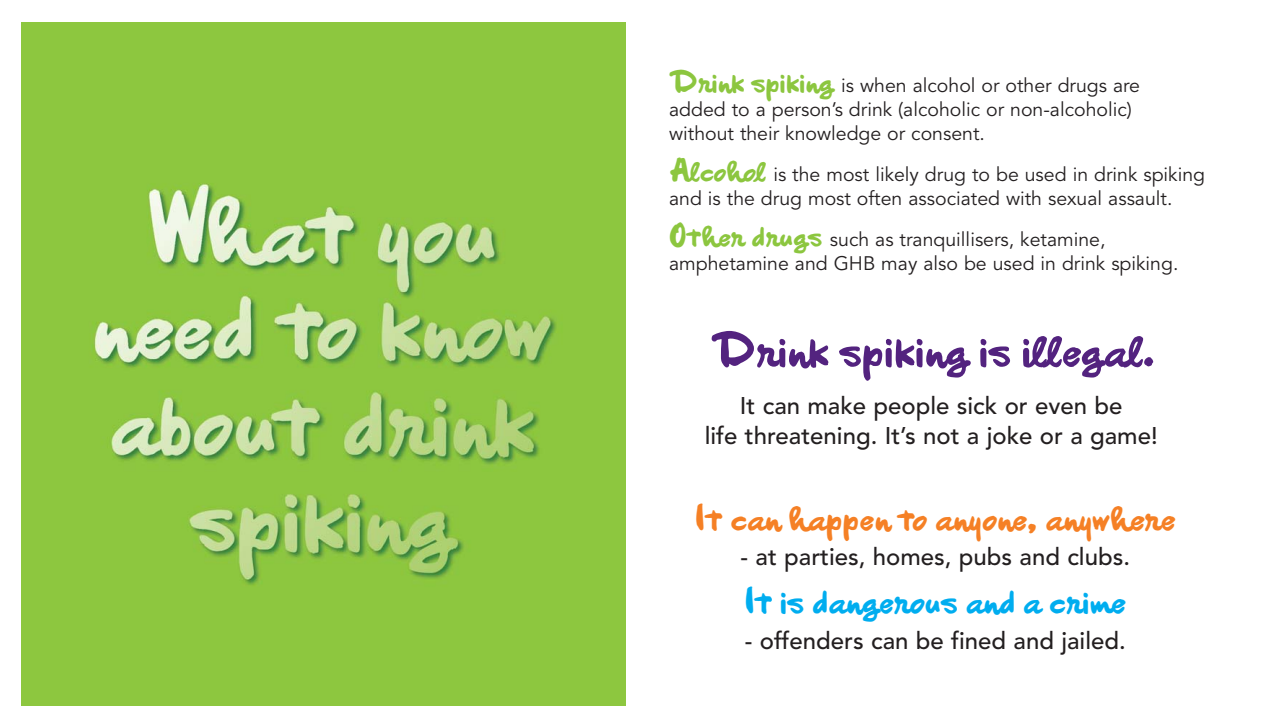
<style>
.page{position:relative;width:1263px;height:723px;background:#fff}
.page>*{position:absolute;margin:0;border:0;box-sizing:border-box;transform-origin:0 0}
.t1{font:700 54px "Flair";color:#53237f}
.t2{font:700 40.5px "Flair";color:#f58025}
.t3{font:700 40.5px "Flair";color:#00adef}
.t4{font:500 24px/30px "Avenir";color:#231f20;text-align:center}
.t5{font:19.5px/24px "Avenir";color:#231f20}
.s1{font-family:"Flair";font-weight:700;font-size:34.5px;color:#8cc63f}
</style>
<div class="page">
<img style="left:21px;top:23px;width:604px;height:682px">
<p class="t5" style="left:669px;top:76px;width:473px"><span class="s1">Drink spiking</span> is when alcohol or other drugs are added to a person’s drink (alcoholic or non-alcoholic) without their knowledge or consent.</p>
<p class="t5" style="left:669px;top:165px;width:537px"><span class="s1">Alcohol</span> is the most likely drug to be used in drink spiking and is the drug most often associated with sexual assault.</p>
<p class="t5" style="left:669px;top:230px;width:511px"><span class="s1">Other drugs</span> such as tranquillisers, ketamine, amphetamine and GHB may also be used in drink spiking.</p>
<h1 class="t1" style="left:711px;top:316px;width:445px">Drink spiking is illegal.</h1>
<p class="t4" style="left:705px;top:393px;width:454px">It can make people sick or even be<br>life threatening. It’s not a joke or a game!</p>
<h2 class="t2" style="left:695px;top:492px;width:482px">It can happen to anyone, anywhere</h2>
<p class="t4" style="left:741px;top:545px;width:391px">- at parties, homes, pubs and clubs.</p>
<h2 class="t3" style="left:745px;top:576px;width:383px">It is dangerous and a crime</h2>
<p class="t4" style="left:745px;top:628px;width:382px">- offenders can be fined and jailed.</p>
</div>
